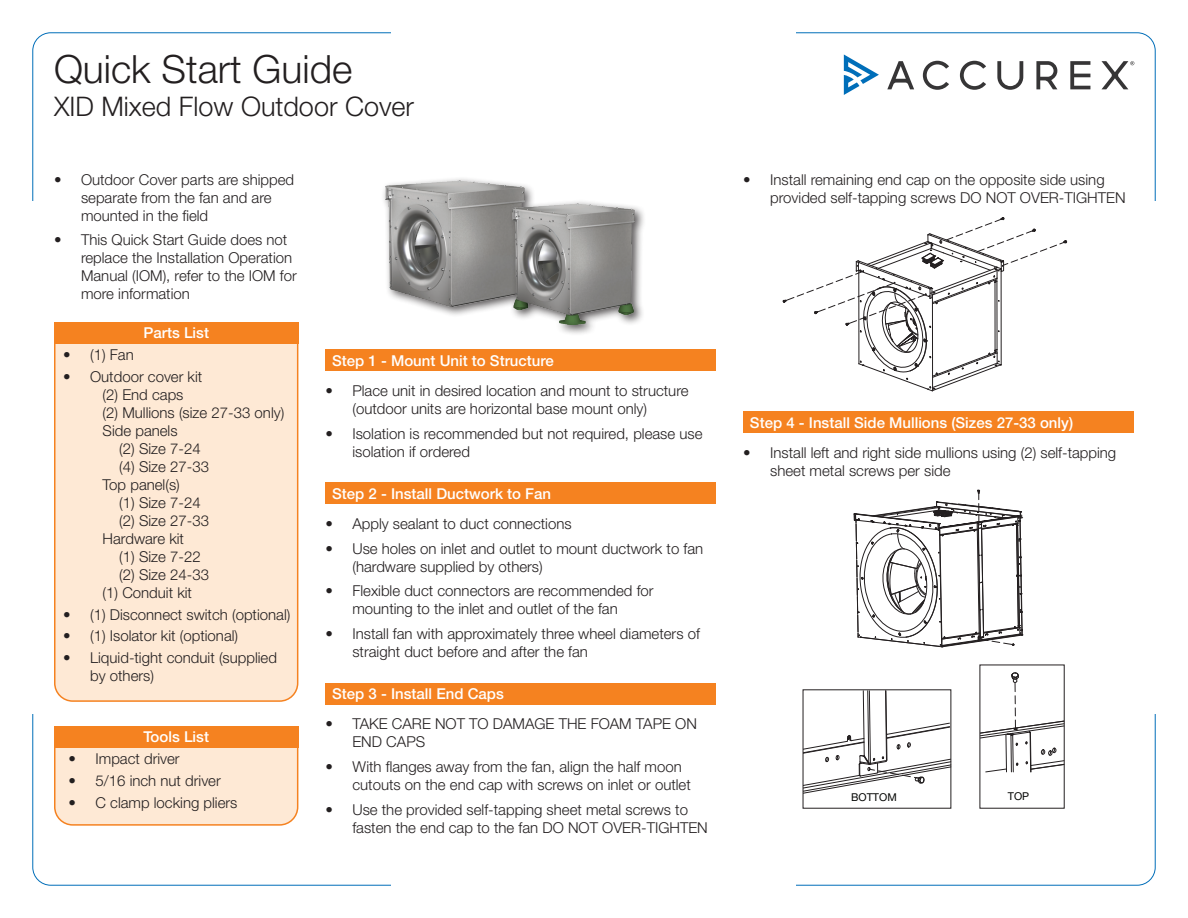
<style>
.page{position:relative;width:1188px;height:918px;background:#fff}
.page>*{position:absolute;margin:0;border:0;box-sizing:border-box;transform-origin:0 0}
.t1{font:300 39px "Helvetica Neue LT Std";color:#231f20}
.t2{font:300 27px "Helvetica Neue LT Std";color:#231f20}
.t3{font:300 15px/18px "Helvetica Neue LT Std";color:#231f20}
.t4{font:500 15px "Helvetica Neue LT Std";color:#fff}
.t5{font:10.8px "Helvetica Neue LT Std";color:#040503}
</style>
<div class="page">
<svg style="left:844px;top:54px;width:35px;height:41px"></svg>
<svg style="left:887px;top:61px;width:247px;height:29px"></svg>
<div style="left:325px;top:349px;width:391px;height:22px;background:#f58220"></div>
<div style="left:325px;top:482px;width:391px;height:22px;background:#f58220"></div>
<div style="left:325px;top:683px;width:391px;height:22px;background:#f58220"></div>
<svg style="left:782px;top:217px;width:285px;height:175px"></svg>
<div style="left:743px;top:411px;width:391px;height:22px;background:#f58220"></div>
<svg style="left:854px;top:489px;width:169px;height:159px"></svg>
<svg style="left:982px;top:672px;width:81px;height:101px"></svg>
<svg style="left:805px;top:690px;width:147px;height:104px"></svg>
<div style="left:55px;top:729px;width:243px;height:96px;background:#fee9d5;border-radius:18px"></div>
<div style="left:54px;top:728px;width:244px;height:98px;border:2px solid #f58220;border-radius:18px"></div>
<div style="left:54px;top:726px;width:244px;height:22px;background:#f58220"></div>
<div style="left:55px;top:325px;width:243px;height:376px;background:#fee9d5;border-radius:18px"></div>
<div style="left:54px;top:324px;width:244px;height:378px;border:2px solid #f58220;border-radius:18px"></div>
<div style="left:54px;top:322px;width:244px;height:22px;background:#f58220"></div>
<div style="left:381px;top:176px;width:155px;height:142px;background:#231f20;opacity:.75"></div>
<img style="left:385px;top:180px;width:139px;height:127px">
<div style="left:508px;top:199px;width:138px;height:137px;background:#231f20;opacity:.75"></div>
<img style="left:512px;top:203px;width:123px;height:121px">
<h1 class="t1" style="left:54px;top:46px;width:300px">Quick Start Guide</h1>
<h2 class="t2" style="left:54px;top:90px;width:362px">XID Mixed Flow Outdoor Cover</h2>
<p class="t3" style="left:81px;top:170px;width:215px;text-indent:-27px">• Outdoor Cover parts are shipped separate from the fan and are mounted in the field</p>
<p class="t3" style="left:81px;top:231px;width:217px;text-indent:-27px">• This Quick Start Guide does not replace the Installation Operation<br>Manual (IOM), refer to the IOM for more information</p>
<p class="t4" style="left:143px;top:324px;width:67px">Parts List</p>
<p class="t3" style="left:63px;top:346px;width:72px">• (1) Fan</p>
<p class="t3" style="left:63px;top:367px;width:141px">• Outdoor cover kit</p>
<p class="t3" style="left:103px;top:385px;width:82px">(2) End caps</p>
<p class="t3" style="left:103px;top:403px;width:183px">(2) Mullions (size 27-33 only)</p>
<p class="t3" style="left:103px;top:421px;width:77px">Side panels</p>
<p class="t3" style="left:119px;top:439px;width:83px">(2) Size 7-24</p>
<p class="t3" style="left:119px;top:457px;width:91px">(4) Size 27-33</p>
<p class="t3" style="left:103px;top:475px;width:79px">Top panel(s)</p>
<p class="t3" style="left:119px;top:493px;width:83px">(1) Size 7-24</p>
<p class="t3" style="left:119px;top:511px;width:91px">(2) Size 27-33</p>
<p class="t3" style="left:103px;top:529px;width:83px">Hardware kit</p>
<p class="t3" style="left:119px;top:547px;width:83px">(1) Size 7-22</p>
<p class="t3" style="left:119px;top:565px;width:91px">(2) Size 24-33</p>
<p class="t3" style="left:103px;top:583px;width:91px">(1) Conduit kit</p>
<p class="t3" style="left:63px;top:605px;width:229px">• (1) Disconnect switch (optional)</p>
<p class="t3" style="left:63px;top:627px;width:177px">• (1) Isolator kit (optional)</p>
<p class="t3" style="left:90px;top:648px;width:188px;text-indent:-27px">• Liquid-tight conduit (supplied by others)</p>
<p class="t4" style="left:143px;top:728px;width:67px">Tools List</p>
<p class="t3" style="left:69px;top:750px;width:113px">• Impact driver</p>
<p class="t3" style="left:69px;top:772px;width:154px">• 5/16 inch nut driver</p>
<p class="t3" style="left:69px;top:793px;width:170px">• C clamp locking pliers</p>
<p class="t4" style="left:332px;top:351px;width:223px">Step 1 - Mount Unit to Structure</p>
<p class="t3" style="left:352px;top:381px;width:338px;text-indent:-27px">• Place unit in desired location and mount to structure (outdoor units are horizontal base mount only)</p>
<p class="t3" style="left:352px;top:424px;width:352px;text-indent:-27px">• Isolation is recommended but not required, please use isolation if ordered</p>
<p class="t4" style="left:332px;top:484px;width:220px">Step 2 - Install Ductwork to Fan</p>
<p class="t3" style="left:325px;top:514px;width:248px">• Apply sealant to duct connections</p>
<p class="t3" style="left:352px;top:539px;width:352px;text-indent:-27px">• Use holes on inlet and outlet to mount ductwork to fan (hardware supplied by others)</p>
<p class="t3" style="left:325px;top:582px;width:330px;text-align:center">• Flexible duct connectors are recommended for mounting to the inlet and outlet of the fan</p>
<p class="t3" style="left:352px;top:625px;width:349px;text-indent:-27px">• Install fan with approximately three wheel diameters of straight duct before and after the fan</p>
<p class="t4" style="left:332px;top:685px;width:173px">Step 3 - Install End Caps</p>
<p class="t3" style="left:352px;top:715px;width:346px;text-indent:-27px">• TAKE CARE NOT TO DAMAGE THE FOAM TAPE ON<br>END CAPS</p>
<p class="t3" style="left:352px;top:757px;width:340px;text-indent:-27px">• With flanges away from the fan, align the half moon cutouts on the end cap with screws on inlet or outlet</p>
<p class="t3" style="left:352px;top:800px;width:357px;text-indent:-27px">• Use the provided self-tapping sheet metal screws to fasten the end cap to the fan DO NOT OVER-TIGHTEN</p>
<p class="t3" style="left:770px;top:170px;width:357px;text-indent:-27px">• Install remaining end cap on the opposite side using provided self-tapping screws DO NOT OVER-TIGHTEN</p>
<p class="t4" style="left:750px;top:413px;width:325px">Step 4 - Install Side Mullions (Sizes 27-33 only)</p>
<p class="t3" style="left:770px;top:443px;width:348px;text-indent:-27px">• Install left and right side mullions using (2) self-tapping sheet metal screws per side</p>
<p class="t5" style="left:851px;top:791px;width:47px">BOTTOM</p>
<p class="t5" style="left:1008px;top:790px;width:23px">TOP</p>
</div>
